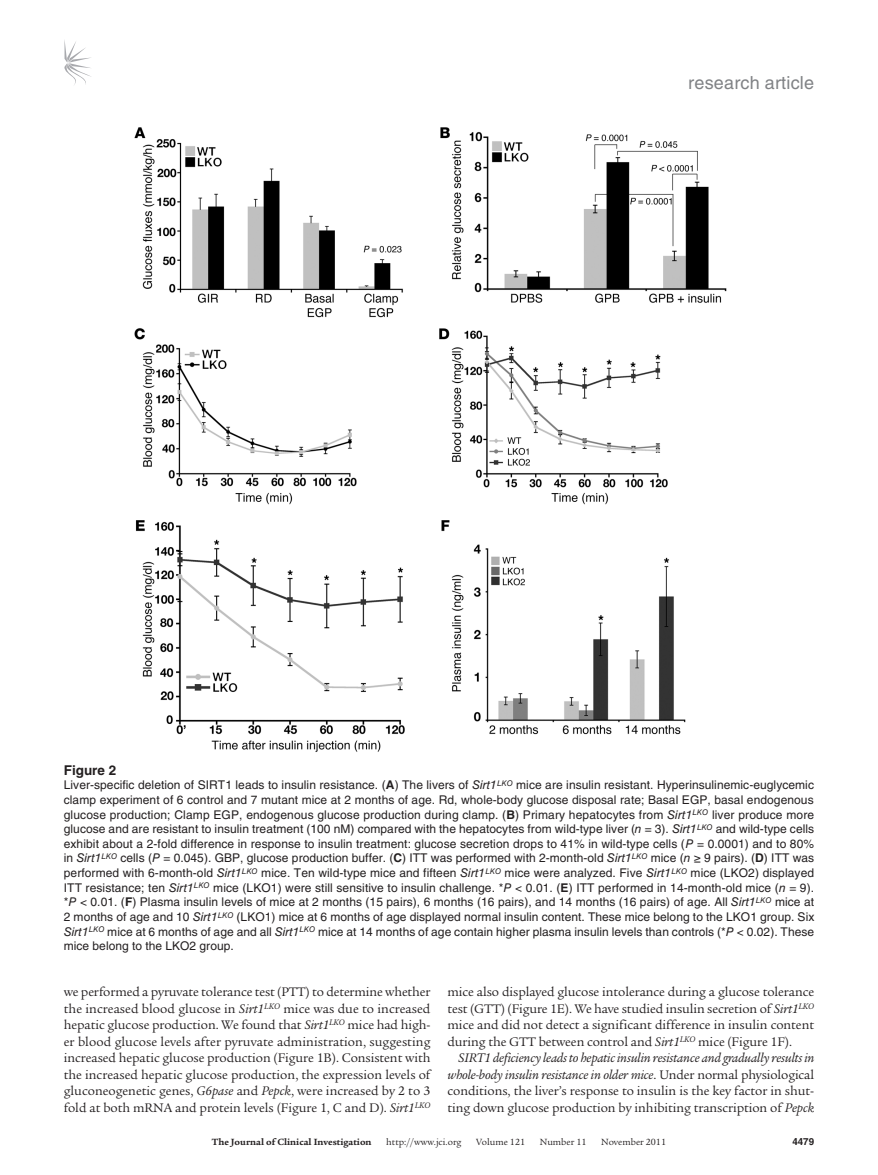
<style>
.page{position:relative;width:878px;height:1175px;background:#fff}
.page>*{position:absolute;margin:0;border:0;box-sizing:border-box;transform-origin:0 0}
.t1{font:18px "Helvetica LT Std";letter-spacing:.01em;color:#808285}
.t2{font:13.5px/16.5px "Legacy Serif Std";letter-spacing:-.005em;color:#231f20;text-align:justify}
.t3{font:700 13.5px "Helvetica LT Std";color:#231f20}
.t4{font:12px/14.5px "Helvetica LT Std";letter-spacing:.005em;color:#231f20;text-align:justify}
.t5{font:9.75px "Legacy Serif Std";color:#231f20}
.t6{font:700 9.75px "Legacy Serif Std";color:#231f20}
.t7{font:700 9.75px "Helvetica LT Std";color:#231f20}
.s1{font-weight:700}
.s2{font-style:italic}
</style>
<div class="page">
<svg style="left:64px;top:40px;width:27px;height:45px"></svg>
<img style="left:134px;top:127px;width:593px;height:625px">
<h1 class="t1" style="left:688px;top:73px;width:127px">research article</h1>
<p class="t3" style="left:64px;top:761px;width:54px">Figure 2</p>
<p class="t4" style="left:64px;top:777px;width:752px">Liver-specific deletion of SIRT1 leads to insulin resistance. (<span class="s1">A</span>) The livers of <span class="s2">Sirt1</span><sup>LKO</sup> mice are insulin resistant. Hyperinsulinemic-euglycemic clamp experiment of 6 control and 7 mutant mice at 2 months of age. Rd, whole-body glucose disposal rate; Basal EGP, basal endogenous glucose production; Clamp EGP, endogenous glucose production during clamp. (<span class="s1">B</span>) Primary hepatocytes from <span class="s2">Sirt1</span><sup>LKO</sup> liver produce more glucose and are resistant to insulin treatment (100 nM) compared with the hepatocytes from wild-type liver (<span class="s2">n</span> = 3). <span class="s2">Sirt1</span><sup>LKO</sup> and wild-type cells exhibit about a 2-fold difference in response to insulin treatment: glucose secretion drops to 41% in wild-type cells (<span class="s2">P</span> = 0.0001) and to 80% in <span class="s2">Sirt1</span><sup>LKO</sup> cells (<span class="s2">P</span> = 0.045). GBP, glucose production buffer. (<span class="s1">C</span>) ITT was performed with 2-month-old <span class="s2">Sirt1</span><sup>LKO</sup> mice (<span class="s2">n</span> ≥ 9 pairs). (<span class="s1">D</span>) ITT was performed with 6-month-old <span class="s2">Sirt1</span><sup>LKO</sup> mice. Ten wild-type mice and fifteen <span class="s2">Sirt1</span><sup>LKO</sup> mice were analyzed. Five <span class="s2">Sirt1</span><sup>LKO</sup> mice (LKO2) displayed ITT resistance; ten <span class="s2">Sirt1</span><sup>LKO</sup> mice (LKO1) were still sensitive to insulin challenge. *<span class="s2">P</span> &lt; 0.01. (<span class="s1">E</span>) ITT performed in 14-month-old mice (<span class="s2">n</span> = 9). *<span class="s2">P</span> &lt; 0.01. (<span class="s1">F</span>) Plasma insulin levels of mice at 2 months (15 pairs), 6 months (16 pairs), and 14 months (16 pairs) of age. All <span class="s2">Sirt1</span><sup>LKO</sup> mice at 2 months of age and 10 <span class="s2">Sirt1</span><sup>LKO</sup> (LKO1) mice at 6 months of age displayed normal insulin content. These mice belong to the LKO1 group. Six <span class="s2">Sirt1</span><sup>LKO</sup> mice at 6 months of age and all <span class="s2">Sirt1</span><sup>LKO</sup> mice at 14 months of age contain higher plasma insulin levels than controls (*<span class="s2">P</span> &lt; 0.02). These mice belong to the LKO2 group.</p>
<p class="t2" style="left:64px;top:983px;width:368px">we performed a pyruvate tolerance test (PTT) to determine whether the increased blood glucose in <span class="s2">Sirt1</span><sup>LKO</sup> mice was due to increased hepatic glucose production. We found that <span class="s2">Sirt1</span><sup>LKO</sup> mice had high&shy;er blood glucose levels after pyruvate administration, suggesting increased hepatic glucose production (Figure 1B). Consistent with the increased hepatic glucose production, the expression levels of gluconeogenetic genes, <span class="s2">G6pase</span> and <span class="s2">Pepck</span>, were increased by 2 to 3 fold at both mRNA and protein levels (Figure 1, C and D). <span class="s2">Sirt1</span><sup>LKO</sup></p>
<p class="t2" style="left:447px;top:983px;width:368px">mice also displayed glucose intolerance during a glucose tolerance test (GTT) (Figure 1E). We have studied insulin secretion of <span class="s2">Sirt1</span><sup>LKO </sup>mice and did not detect a significant difference in insulin content during the GTT between control and <span class="s2">Sirt1</span><sup>LKO</sup> mice (Figure 1F).</p>
<p class="t2" style="left:447px;top:1049px;width:368px;text-indent:11px"><span class="s2">SIRT1 deficiency leads to hepatic insulin resistance and gradually results in whole-body insulin resistance in older mice</span>. Under normal physiological conditions, the liver’s response to insulin is the key factor in shut&shy;ting down glucose production by inhibiting transcription of <span class="s2">Pepck</span></p>
<p class="t6" style="left:212px;top:1135px;width:161px">The Journal of Clinical Investigation</p>
<p class="t5" style="left:386px;top:1136px;width:77px">http://www.jci.org</p>
<p class="t5" style="left:476px;top:1136px;width:50px">Volume 121</p>
<p class="t5" style="left:540px;top:1136px;width:48px">Number 11</p>
<p class="t5" style="left:601px;top:1136px;width:66px">November 2011</p>
<p class="t7" style="left:792px;top:1135px;width:23px">4479</p>
</div>
